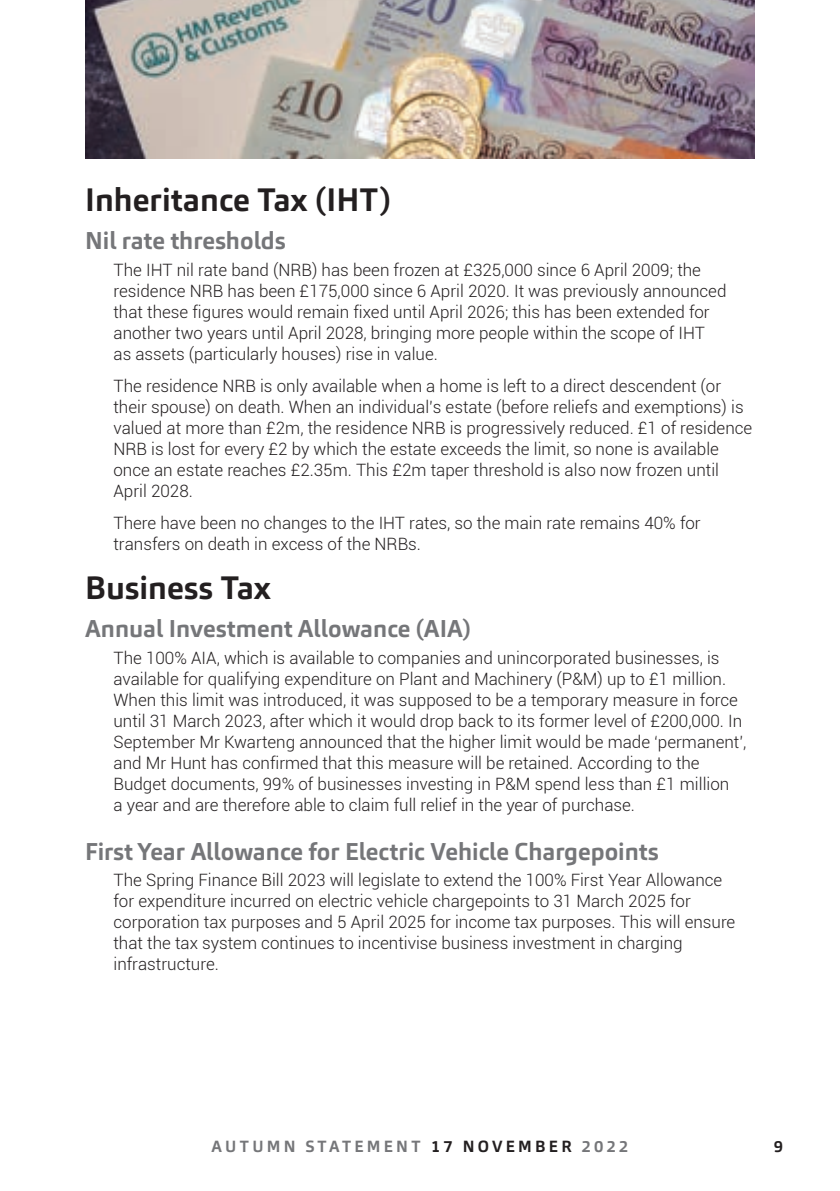
<style>
.page{position:relative;width:840px;height:1191px;background:#fff}
.page>*{position:absolute;margin:0;border:0;box-sizing:border-box;transform-origin:0 0}
.t1{font:700 32px "Carnac";color:#231f20}
.t2{font:700 24px "Carnac";color:#757679}
.t3{font:300 17px/21px "Roboto";color:#231f20}
.t4{font:700 16px "Carnac";letter-spacing:.2em;color:#757679}
.t5{font:700 16px "Carnac";color:#231f20}
.s1{color:#231f20}
</style>
<div class="page">
<img style="left:85px;top:0;width:669px;height:159px">
<h1 class="t1" style="left:85px;top:179px;width:307px">Inheritance Tax (IHT)</h1>
<h2 class="t2" style="left:85px;top:225px;width:202px">Nil rate thresholds</h2>
<p class="t3" style="left:113px;top:258px;width:614px">The IHT nil rate band (NRB) has been frozen at £325,000 since 6 April 2009; the residence NRB has been £175,000 since 6 April 2020. It was previously announced that these figures would remain fixed until April 2026; this has been extended for another two years until April 2028, bringing more people within the scope of IHT as assets (particularly houses) rise in value.</p>
<p class="t3" style="left:113px;top:375px;width:640px">The residence NRB is only available when a home is left to a direct descendent (or their spouse) on death. When an individual’s estate (before reliefs and exemptions) is valued at more than £2m, the residence NRB is progressively reduced. £1 of residence NRB is lost for every £2 by which the estate exceeds the limit, so none is available once an estate reaches £2.35m. This £2m taper threshold is also now frozen until April 2028.</p>
<p class="t3" style="left:113px;top:512px;width:588px">There have been no changes to the IHT rates, so the main rate remains 40% for transfers on death in excess of the NRBs.</p>
<h1 class="t1" style="left:85px;top:567px;width:188px">Business Tax</h1>
<h2 class="t2" style="left:85px;top:613px;width:387px">Annual Investment Allowance (AIA)</h2>
<p class="t3" style="left:113px;top:646px;width:634px">The 100% AIA, which is available to companies and unincorporated businesses, is available for qualifying expenditure on Plant and Machinery (P&amp;M) up to £1 million.<br>When this limit was introduced, it was supposed to be a temporary measure in force until 31 March 2023, after which it would drop back to its former level of £200,000. In September Mr Kwarteng announced that the higher limit would be made ‘permanent’, and Mr Hunt has confirmed that this measure will be retained. According to the Budget documents, 99% of businesses investing in P&amp;M spend less than £1 million<br>a year and are therefore able to claim full relief in the year of purchase.</p>
<h2 class="t2" style="left:85px;top:836px;width:575px">First Year Allowance for Electric Vehicle Chargepoints</h2>
<p class="t3" style="left:113px;top:869px;width:623px">The Spring Finance Bill 2023 will legislate to extend the 100% First Year Allowance for expenditure incurred on electric vehicle chargepoints to 31 March 2025 for corporation tax purposes and 5 April 2025 for income tax purposes. This will ensure that the tax system continues to incentivise business investment in charging infrastructure.</p>
<p class="t4" style="left:211px;top:1136px;width:418px">AUTUMN STATEMENT <span class="s1">17 NOVEMBER</span> 2022</p>
<p class="t5" style="left:773px;top:1136px;width:11px">9</p>
</div>
